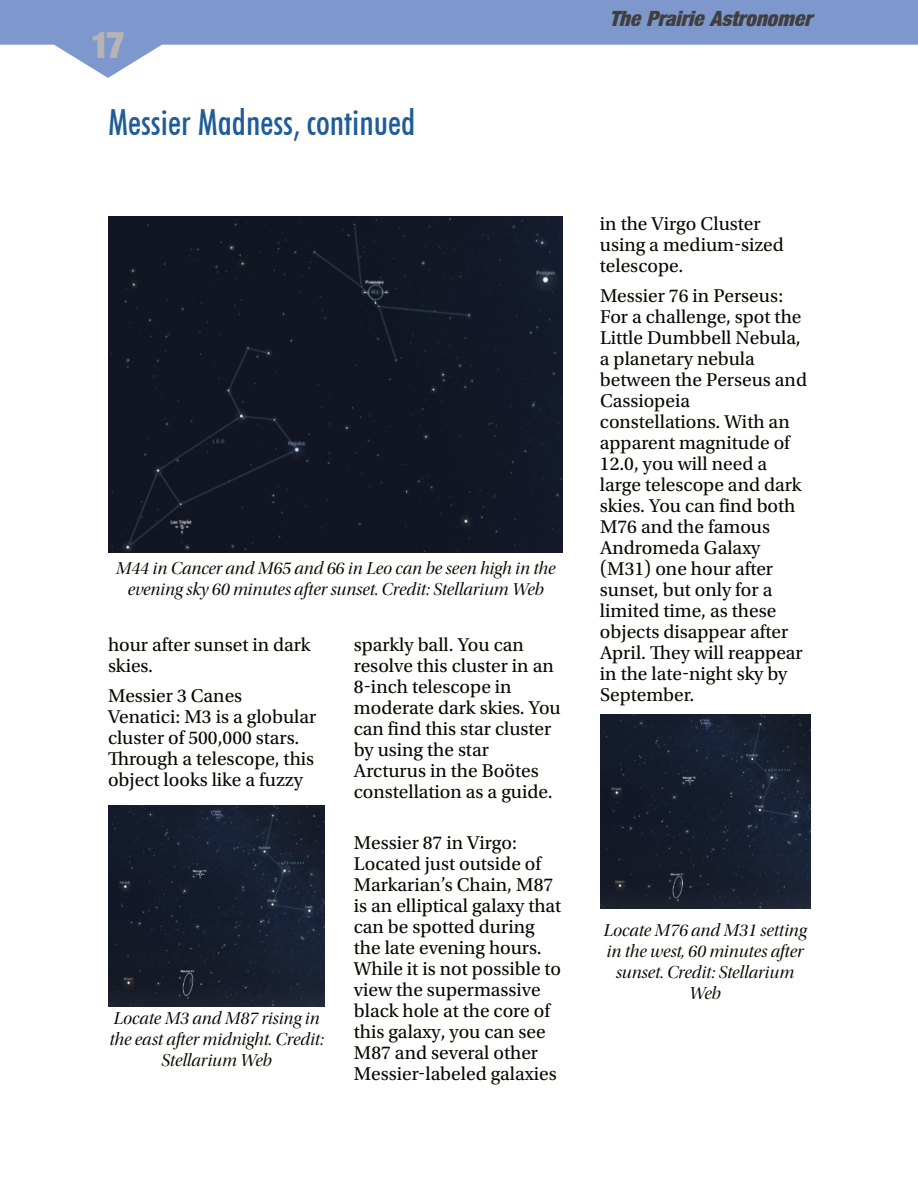
<style>
.page{position:relative;width:918px;height:1188px;background:#fff}
.page>*{position:absolute;margin:0;border:0;box-sizing:border-box;transform-origin:0 0}
.t1{font:500 condensed 36px "Futura BT";color:#205c97}
.t2{font:36px "Basic Sans Heavy SF Bold";color:#b6b5b4}
.t3{font:italic 21px "Basic Sans Heavy SF Bold";color:#413f3e}
.t4{font:19.5px/21px "Utopia Std";color:#080704}
.t5{font:18px/21px "Utopia Std Disp It";color:#080704;text-align:center}
</style>
<div class="page">
<svg style="left:0;top:0;width:918px;height:78px;fill:#7e98cd"></svg>
<div style="left:108px;top:216px;width:455px;height:336px;background:#121622"></div>
<img style="left:108px;top:806px;width:217px;height:200px">
<img style="left:600px;top:715px;width:210px;height:194px">
<h1 class="t2" style="left:91px;top:31px;width:36px">17</h1>
<h1 class="t1" style="left:108px;top:108px;width:309px">Messier Madness, continued</h1>
<p class="t5" style="left:116px;top:559px;width:441px">M44 in Cancer and M65 and 66 in Leo can be seen high in the evening sky 60 minutes after sunset. Credit: Stellarium Web</p>
<p class="t4" style="left:108px;top:636px;width:204px">hour after sunset in dark skies.</p>
<p class="t4" style="left:108px;top:687px;width:210px">Messier 3 Canes<br>Venatici: M3 is a globular cluster of 500,000 stars.<br>Through a telescope, this object looks like a fuzzy</p>
<p class="t5" style="left:109px;top:1010px;width:216px">Locate M3 and M87 rising in the east after midnight. Credit:<br>Stellarium Web</p>
<p class="t4" style="left:354px;top:636px;width:208px">sparkly ball. You can resolve this cluster in an<br>8-inch telescope in moderate dark skies. You can find this star cluster by using the star<br>Arcturus in the Boötes constellation as a guide.</p>
<p class="t4" style="left:354px;top:834px;width:209px">Messier 87 in Virgo:<br>Located just outside of<br>Markarian’s Chain, M87 is an elliptical galaxy that can be spotted during the late evening hours.<br>While it is not possible to view the supermassive black hole at the core of this galaxy, you can see<br>M87 and several other<br>Messier-labeled galaxies</p>
<p class="t3" style="left:609px;top:11px;width:204px">The Prairie Astronomer</p>
<p class="t4" style="left:600px;top:215px;width:186px">in the Virgo Cluster using a medium-sized telescope.</p>
<p class="t4" style="left:600px;top:287px;width:209px">Messier 76 in Perseus:<br>For a challenge, spot the<br>Little Dumbbell Nebula, a planetary nebula between the Perseus and<br>Cassiopeia constellations. With an apparent magnitude of<br>12.0, you will need a large telescope and dark skies. You can find both<br>M76 and the famous<br>Andromeda Galaxy (M31) one hour after sunset, but only for a limited time, as these objects disappear after<br>April. They will reappear in the late-night sky by<br>September.</p>
<p class="t5" style="left:603px;top:922px;width:205px">Locate M76 and M31 setting in the west, 60 minutes after sunset. Credit: Stellarium<br>Web</p>
</div>
